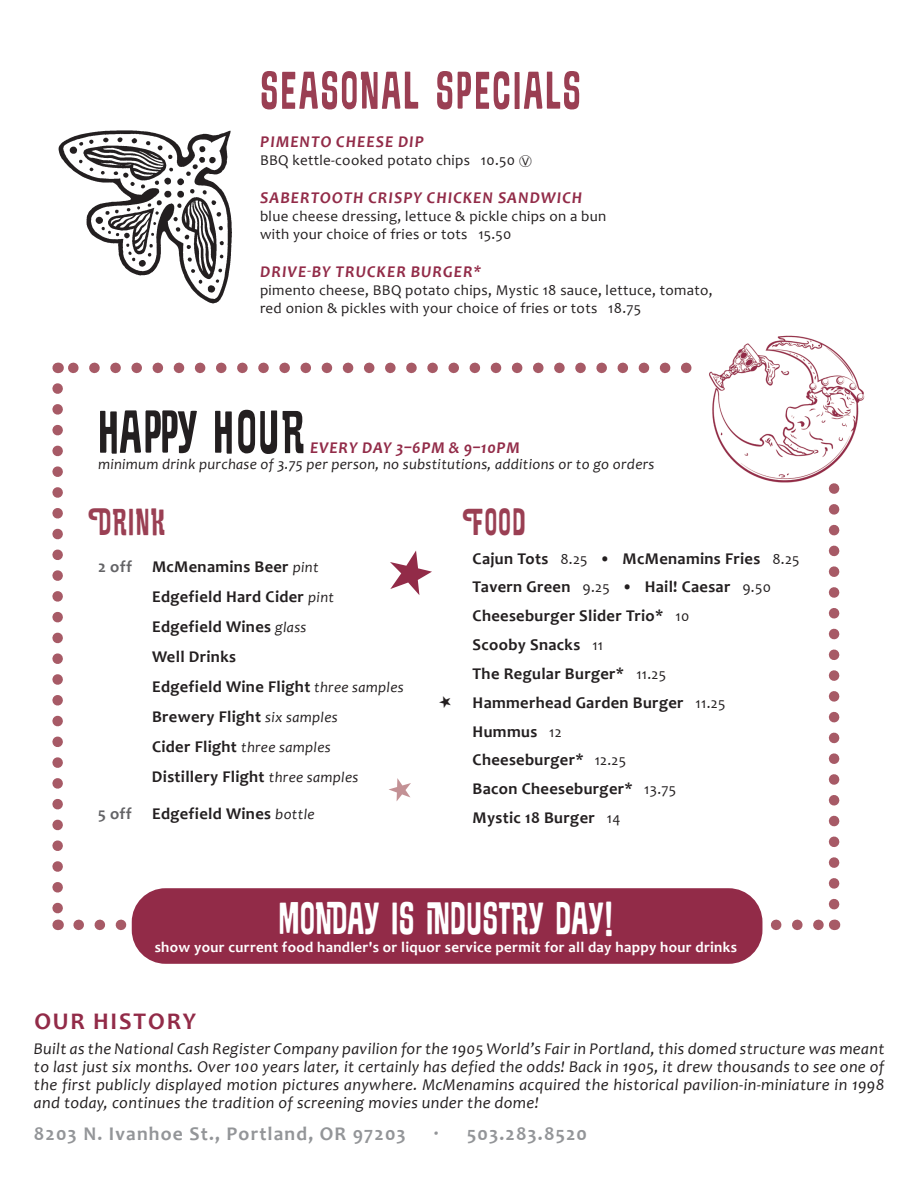
<style>
.page{position:relative;width:918px;height:1188px;background:#fff}
.page>*{position:absolute;margin:0;border:0;box-sizing:border-box;transform-origin:0 0}
.t1{font:500 60px "Sundowners";letter-spacing:.03em;color:#231f20}
.t2{font:500 52.5px "Sundowners";letter-spacing:.04em;color:#9a3f53}
.t3{font:500 45px "Sundowners";letter-spacing:.01em;color:#fff}
.t4{font:500 37.5px "Sundowners";letter-spacing:.04em;color:#9a3f53}
.t5{font:700 24px "Candara";letter-spacing:.08em;color:#922b48}
.t6{font:700 19.5px "Candara";letter-spacing:.06em;color:#939598}
.t7{font:700 16.5px/28.8px "Candara";letter-spacing:.02em;color:#231f20}
.t8{font:italic 16.5px/18px "Candara";letter-spacing:.02em;color:#231f20;text-align:justify}
.t9{font:italic 700 16.5px "Candara";letter-spacing:.06em;color:#922b48}
.t10{font:15px/18px "Candara";letter-spacing:.02em;color:#231f20}
.t11{font:italic 15px "Candara";letter-spacing:.02em;color:#231f20}
.t12{font:700 15px "Candara";letter-spacing:.02em;color:#fff}
.s1{font-family:"Meiryo";font-size:13.5px}
.s2{color:#636366}
.s3{font-weight:400;font-style:italic;font-size:15px}
.s4{font-weight:700;font-style:normal;font-size:16.5px}
.s5{font-weight:400;font-size:15px}
</style>
<div class="page">
<svg style="left:79px;top:920px;width:745px;height:10px"></svg>
<svg style="left:68px;top:363px;width:624px;height:10px"></svg>
<svg style="left:52px;top:389px;width:11px;height:541px"></svg>
<svg style="left:829px;top:487px;width:10px;height:417px"></svg>
<svg style="left:390px;top:551px;width:42px;height:44px"></svg>
<img style="left:709px;top:335px;width:156px;height:152px">
<svg style="left:389px;top:778px;width:22px;height:23px"></svg>
<img style="left:59px;top:130px;width:173px;height:173px">
<div style="left:132px;top:888px;width:630px;height:76px;background:#922b48;border-radius:34px"></div>
<h2 class="t2" style="left:260px;top:60px;width:322px">SEASONAL SPECIALS</h2>
<p class="t9" style="left:260px;top:131px;width:165px">PIMENTO CHEESE DIP</p>
<p class="t10" style="left:260px;top:151px;width:274px">BBQ kettle-cooked potato chips 10.50 <span class="s1">Ⓥ</span></p>
<p class="t9" style="left:260px;top:187px;width:323px">SABERTOOTH CRISPY CHICKEN SANDWICH</p>
<p class="t10" style="left:260px;top:207px;width:348px">blue cheese dressing, lettuce &amp; pickle chips on a bun with your choice of fries or tots 15.50</p>
<p class="t9" style="left:260px;top:262px;width:223px">DRIVE-BY TRUCKER BURGER*</p>
<p class="t10" style="left:260px;top:281px;width:454px">pimento cheese, BBQ potato chips, Mystic 18 sauce, lettuce, tomato, red onion &amp; pickles with your choice of fries or tots 18.75</p>
<h1 class="t1" style="left:98px;top:397px;width:208px">HAPPY HOUR</h1>
<p class="t9" style="left:310px;top:437px;width:211px">EVERY DAY 3–6PM &amp; 9–10PM</p>
<p class="t11" style="left:98px;top:455px;width:558px">minimum drink purchase of 3.75 per person, no substitutions, additions or to go orders</p>
<h3 class="t4" style="left:98px;top:500px;width:69px">dRINK</h3>
<p class="t7" style="left:152px;top:551px;width:253px;line-height:30px;text-indent:-54px"><span class="s2">2 off</span> McMenamins Beer <span class="s3">pint<br></span>Edgefield Hard Cider <span class="s3">pint<br></span>Edgefield Wines <span class="s3">glass<br></span>Well Drinks<br>Edgefield Wine Flight <span class="s3">three samples<br></span>Brewery Flight <span class="s3">six samples</span></p>
<p class="t11" style="left:152px;top:737px;width:180px"><span class="s4">Cider Flight</span> three samples</p>
<p class="t7" style="left:152px;top:762px;width:208px">Distillery Flight <span class="s3">three samples</span></p>
<p class="t7" style="left:98px;top:799px;width:218px"><span class="s2">5 off</span> Edgefield Wines <span class="s3">bottle</span></p>
<h3 class="t4" style="left:473px;top:500px;width:55px">fOOD</h3>
<p class="t7" style="left:473px;top:544px;width:328px">Cajun Tots <span class="s5">8.25</span> • McMenamins Fries <span class="s5">8.25<br></span>Tavern Green <span class="s5">9.25</span> • Hail! Caesar <span class="s5">9.50<br></span>Cheeseburger Slider Trio* <span class="s5">10<br></span>Scooby Snacks <span class="s5">11<br></span>The Regular Burger* <span class="s5">11.25<br></span>Hammerhead Garden Burger <span class="s5">11.25<br></span>Hummus <span class="s5">12<br></span>Cheeseburger* <span class="s5">12.25<br></span>Bacon Cheeseburger* <span class="s5">13.75<br></span>Mystic 18 Burger <span class="s5">14</span></p>
<h3 class="t3" style="left:279px;top:892px;width:336px">MONDAY IS INDUSTRY DAY!</h3>
<p class="t12" style="left:155px;top:937px;width:584px">show your current food handler's or liquor service permit for all day happy hour drinks</p>
<h3 class="t5" style="left:34px;top:1006px;width:163px">OUR HISTORY</h3>
<p class="t8" style="left:34px;top:1039px;width:852px">Built as the National Cash Register Company pavilion for the 1905 World’s Fair in Portland, this domed structure was meant to last just six months. Over 100 years later, it certainly has defied the odds! Back in 1905, it drew thousands to see one of the first publicly displayed motion pictures anywhere. McMenamins acquired the historical pavilion-in-miniature in 1998 and today, continues the tradition of screening movies under the dome!</p>
<p class="t6" style="left:34px;top:1121px;width:373px">8203 N. Ivanhoe St., Portland, OR 97203</p>
<p class="t6" style="left:434px;top:1121px;width:155px">· 503.283.8520</p>
</div>
